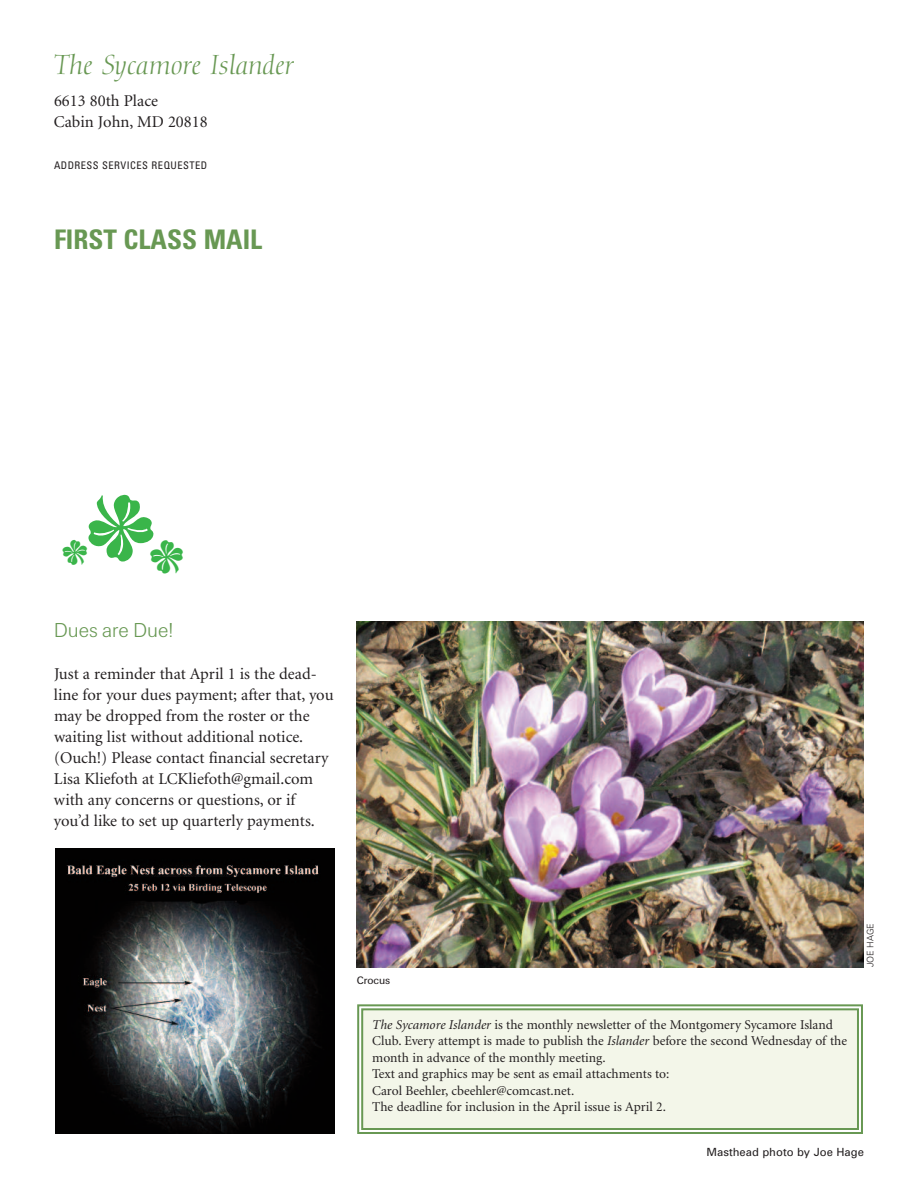
<style>
.page{position:relative;width:918px;height:1188px;background:#fff}
.page>*{position:absolute;margin:0;border:0;box-sizing:border-box;transform-origin:0 0}
.t1{font:72px "PF Holidays Celebrations";color:#3ab54a}
.t2{font:italic 27px "Diotima";color:#689853}
.t3{font:700 condensed 27px "Univers";color:#689853}
.t4{font:27px "PF Holidays Celebrations";color:#3ab54a}
.t5{font:21px "U45";color:#689853}
.t6{font:16.5px/21px "Minion";color:#231f20}
.t7{font:13.5px/16.5px "Minion";color:#231f20}
.t8{font:11.25px "Univers";color:#231f20}
.t9{font:11.25px "U55";color:#231f20}
.t10{font:condensed 10.5px "Univers";letter-spacing:.045em;color:#231f20}
.t11{font:300 9px "Univers";color:#231f20}
.s1{font-style:italic}
</style>
<div class="page">
<div style="left:363px;top:1010px;width:494px;height:118px;background:#f3f6e9"></div>
<div style="left:357px;top:1004px;width:506px;height:130px;border:2px solid #689853"></div>
<div style="left:361px;top:1008px;width:498px;height:122px;border:2px solid #689853"></div>
<img style="left:357px;top:621px;width:507px;height:346px">
<img style="left:56px;top:849px;width:279px;height:285px">
<h2 class="t2" style="left:54px;top:54px;width:241px">The Sycamore Islander</h2>
<p class="t6" style="left:54px;top:91px;width:155px">6613 80th Place<br>Cabin John, MD 20818</p>
<p class="t10" style="left:54px;top:161px;width:155px">ADDRESS SERVICES REQUESTED</p>
<h2 class="t3" style="left:54px;top:229px;width:210px">FIRST CLASS MAIL</h2>
<h1 class="t1" style="left:84px;top:489px;width:102px">}<sub>{</sub></h1>
<h2 class="t4" style="left:61px;top:538px;width:28px">{</h2>
<h3 class="t5" style="left:54px;top:623px;width:121px">Dues are Due!</h3>
<p class="t6" style="left:54px;top:664px;width:281px">Just a reminder that April 1 is the dead&shy;line for your dues payment; after that, you may be dropped from the roster or the waiting list without additional notice. (Ouch!) Please contact financial secretary Lisa Kliefoth at LCKliefoth@gmail.com with any concerns or questions, or if you’d like to set up quarterly payments.</p>
<p class="t9" style="left:357px;top:977px;width:35px">Crocus</p>
<p class="t11" style="left:867px;top:967px;width:46px;rotate:-90deg">JOE HAGE</p>
<p class="t7" style="left:372px;top:1017px;width:476px"><span class="s1">The Sycamore Islander</span> is the monthly newsletter of the Montgomery Sycamore Island Club. Every attempt is made to publish the <span class="s1">Islander</span> before the second Wednesday of the month in advance of the monthly meeting.<br>Text and graphics may be sent as email attachments to:<br>Carol Beehler, cbeehler@comcast.net.<br>The deadline for inclusion in the April issue is April 2.</p>
<p class="t8" style="left:707px;top:1147px;width:159px">Masthead photo by Joe Hage</p>
</div>
